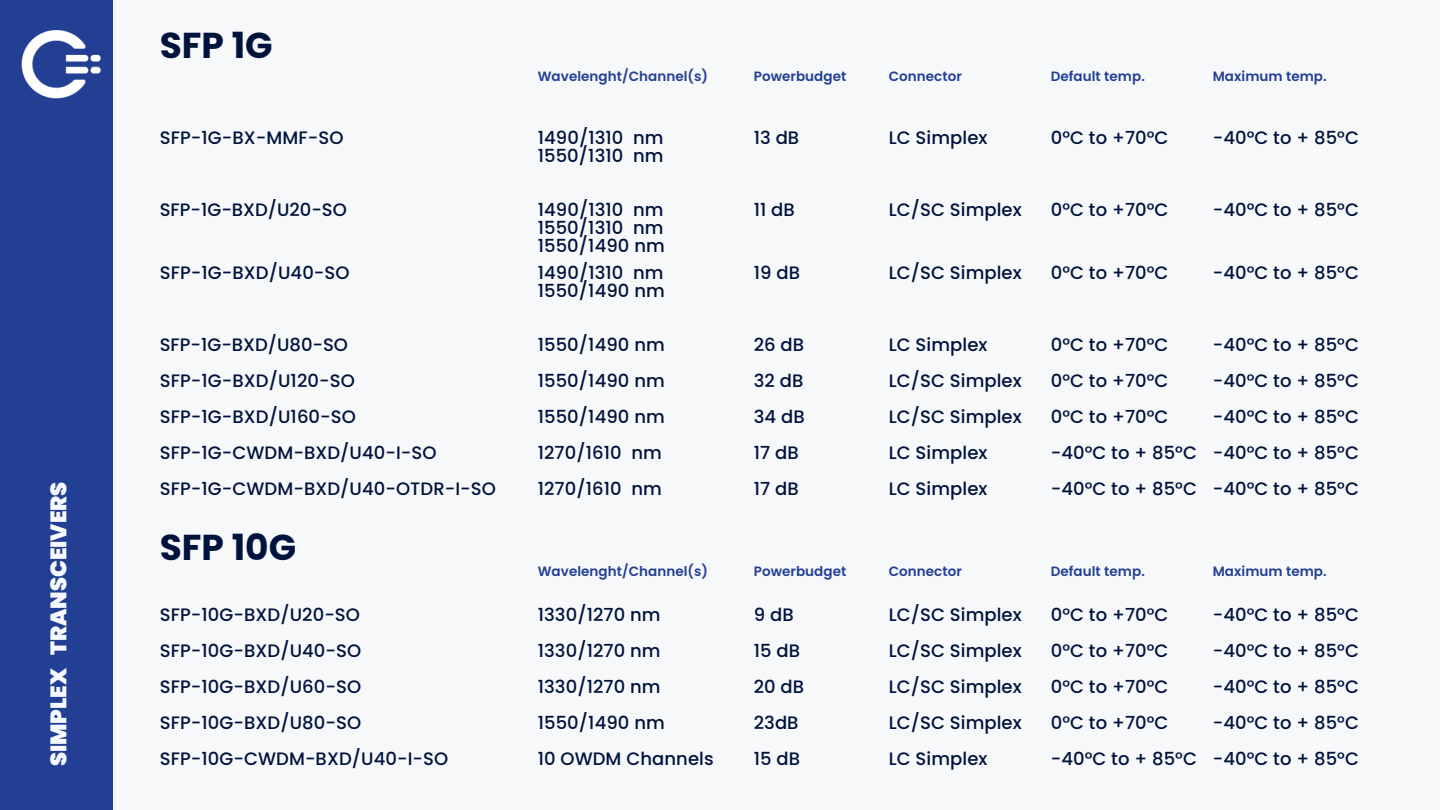
<style>
.page{position:relative;width:1440px;height:810px;background:#f7f8f9}
.page>*{position:absolute;margin:0;border:0;box-sizing:border-box;transform-origin:0 0}
.t1{font:700 36px "Poppins";color:#00133d}
.t2{font:900 22.5px "Poppins";color:#f6f9ff}
.t3{font:500 18px/18px "Poppins";letter-spacing:.005em;color:#00133d}
.t4{font:600 13.5px "Poppins";letter-spacing:.005em;color:#223f94}
</style>
<div class="page">
<div style="left:0;top:0;width:112px;height:810px;background:#223f94"></div>
<img style="left:21px;top:30px;width:80px;height:69px">
<p class="t2" style="left:45px;top:766px;width:286px;rotate:-90deg">SIMPLEX TRANSCEIVERS</p>
<h1 class="t1" style="left:160px;top:25px;width:114px">SFP 1G</h1>
<p class="t4" style="left:538px;top:68px;width:172px">Wavelenght/Channel(s)</p>
<p class="t4" style="left:754px;top:68px;width:94px">Powerbudget</p>
<p class="t4" style="left:889px;top:68px;width:75px">Connector</p>
<p class="t4" style="left:1051px;top:68px;width:96px">Default temp.</p>
<p class="t4" style="left:1213px;top:68px;width:115px">Maximum temp.</p>
<p class="t3" style="left:160px;top:129px;width:185px">SFP-1G-BX-MMF-SO</p>
<p class="t3" style="left:538px;top:129px;width:127px">1490/1310 nm</p>
<p class="t3" style="left:754px;top:129px;width:47px">13 dB</p>
<p class="t3" style="left:889px;top:129px;width:100px">LC Simplex</p>
<p class="t3" style="left:1051px;top:129px;width:119px">0°C to +70°C</p>
<p class="t3" style="left:1213px;top:129px;width:148px">-40°C to + 85°C</p>
<p class="t3" style="left:538px;top:147px;width:127px">1550/1310 nm</p>
<p class="t3" style="left:160px;top:201px;width:189px">SFP-1G-BXD/U20-SO</p>
<p class="t3" style="left:538px;top:201px;width:127px">1490/1310 nm</p>
<p class="t3" style="left:754px;top:201px;width:43px">11 dB</p>
<p class="t3" style="left:889px;top:201px;width:135px">LC/SC Simplex</p>
<p class="t3" style="left:1051px;top:201px;width:119px">0°C to +70°C</p>
<p class="t3" style="left:1213px;top:201px;width:148px">-40°C to + 85°C</p>
<p class="t3" style="left:538px;top:219px;width:129px">1550/1310 nm<br>1550/1490 nm</p>
<p class="t3" style="left:160px;top:264px;width:191px">SFP-1G-BXD/U40-SO</p>
<p class="t3" style="left:538px;top:264px;width:127px">1490/1310 nm</p>
<p class="t3" style="left:754px;top:264px;width:48px">19 dB</p>
<p class="t3" style="left:889px;top:264px;width:135px">LC/SC Simplex</p>
<p class="t3" style="left:1051px;top:264px;width:119px">0°C to +70°C</p>
<p class="t3" style="left:1213px;top:264px;width:148px">-40°C to + 85°C</p>
<p class="t3" style="left:538px;top:282px;width:129px">1550/1490 nm</p>
<p class="t3" style="left:160px;top:336px;width:190px">SFP-1G-BXD/U80-SO</p>
<p class="t3" style="left:538px;top:336px;width:129px">1550/1490 nm</p>
<p class="t3" style="left:754px;top:336px;width:52px">26 dB</p>
<p class="t3" style="left:889px;top:336px;width:100px">LC Simplex</p>
<p class="t3" style="left:1051px;top:336px;width:119px">0°C to +70°C</p>
<p class="t3" style="left:1213px;top:336px;width:148px">-40°C to + 85°C</p>
<p class="t3" style="left:160px;top:372px;width:197px">SFP-1G-BXD/U120-SO</p>
<p class="t3" style="left:538px;top:372px;width:129px">1550/1490 nm</p>
<p class="t3" style="left:754px;top:372px;width:51px">32 dB</p>
<p class="t3" style="left:889px;top:372px;width:135px">LC/SC Simplex</p>
<p class="t3" style="left:1051px;top:372px;width:119px">0°C to +70°C</p>
<p class="t3" style="left:1213px;top:372px;width:148px">-40°C to + 85°C</p>
<p class="t3" style="left:160px;top:408px;width:198px">SFP-1G-BXD/U160-SO</p>
<p class="t3" style="left:538px;top:408px;width:129px">1550/1490 nm</p>
<p class="t3" style="left:754px;top:408px;width:52px">34 dB</p>
<p class="t3" style="left:889px;top:408px;width:135px">LC/SC Simplex</p>
<p class="t3" style="left:1051px;top:408px;width:119px">0°C to +70°C</p>
<p class="t3" style="left:1213px;top:408px;width:148px">-40°C to + 85°C</p>
<p class="t3" style="left:160px;top:444px;width:278px">SFP-1G-CWDM-BXD/U40-I-SO</p>
<p class="t3" style="left:538px;top:444px;width:126px">1270/1610 nm</p>
<p class="t3" style="left:754px;top:444px;width:46px">17 dB</p>
<p class="t3" style="left:889px;top:444px;width:100px">LC Simplex</p>
<p class="t3" style="left:1051px;top:444px;width:310px">-40°C to + 85°C -40°C to + 85°C</p>
<p class="t3" style="left:160px;top:480px;width:338px">SFP-1G-CWDM-BXD/U40-OTDR-I-SO</p>
<p class="t3" style="left:538px;top:480px;width:126px">1270/1610 nm</p>
<p class="t3" style="left:754px;top:480px;width:46px">17 dB</p>
<p class="t3" style="left:889px;top:480px;width:100px">LC Simplex</p>
<p class="t3" style="left:1051px;top:480px;width:310px">-40°C to + 85°C -40°C to + 85°C</p>
<h1 class="t1" style="left:160px;top:526px;width:138px">SFP 10G</h1>
<p class="t4" style="left:538px;top:563px;width:172px">Wavelenght/Channel(s)</p>
<p class="t4" style="left:754px;top:563px;width:94px">Powerbudget</p>
<p class="t4" style="left:889px;top:563px;width:75px">Connector</p>
<p class="t4" style="left:1051px;top:563px;width:96px">Default temp.</p>
<p class="t4" style="left:1213px;top:563px;width:115px">Maximum temp.</p>
<p class="t3" style="left:160px;top:606px;width:202px">SFP-10G-BXD/U20-SO</p>
<p class="t3" style="left:538px;top:606px;width:124px">1330/1270 nm</p>
<p class="t3" style="left:754px;top:606px;width:41px">9 dB</p>
<p class="t3" style="left:889px;top:606px;width:135px">LC/SC Simplex</p>
<p class="t3" style="left:1051px;top:606px;width:119px">0°C to +70°C</p>
<p class="t3" style="left:1213px;top:606px;width:148px">-40°C to + 85°C</p>
<p class="t3" style="left:160px;top:642px;width:203px">SFP-10G-BXD/U40-SO</p>
<p class="t3" style="left:538px;top:642px;width:124px">1330/1270 nm</p>
<p class="t3" style="left:754px;top:642px;width:48px">15 dB</p>
<p class="t3" style="left:889px;top:642px;width:135px">LC/SC Simplex</p>
<p class="t3" style="left:1051px;top:642px;width:119px">0°C to +70°C</p>
<p class="t3" style="left:1213px;top:642px;width:148px">-40°C to + 85°C</p>
<p class="t3" style="left:160px;top:678px;width:203px">SFP-10G-BXD/U60-SO</p>
<p class="t3" style="left:538px;top:678px;width:124px">1330/1270 nm</p>
<p class="t3" style="left:754px;top:678px;width:52px">20 dB</p>
<p class="t3" style="left:889px;top:678px;width:135px">LC/SC Simplex</p>
<p class="t3" style="left:1051px;top:678px;width:119px">0°C to +70°C</p>
<p class="t3" style="left:1213px;top:678px;width:148px">-40°C to + 85°C</p>
<p class="t3" style="left:160px;top:714px;width:203px">SFP-10G-BXD/U80-SO</p>
<p class="t3" style="left:538px;top:714px;width:129px">1550/1490 nm</p>
<p class="t3" style="left:754px;top:714px;width:46px">23dB</p>
<p class="t3" style="left:889px;top:714px;width:135px">LC/SC Simplex</p>
<p class="t3" style="left:1051px;top:714px;width:119px">0°C to +70°C</p>
<p class="t3" style="left:1213px;top:714px;width:148px">-40°C to + 85°C</p>
<p class="t3" style="left:160px;top:750px;width:290px">SFP-10G-CWDM-BXD/U40-I-SO</p>
<p class="t3" style="left:538px;top:750px;width:177px">10 OWDM Channels</p>
<p class="t3" style="left:754px;top:750px;width:48px">15 dB</p>
<p class="t3" style="left:889px;top:750px;width:100px">LC Simplex</p>
<p class="t3" style="left:1051px;top:750px;width:310px">-40°C to + 85°C -40°C to + 85°C</p>
</div>
